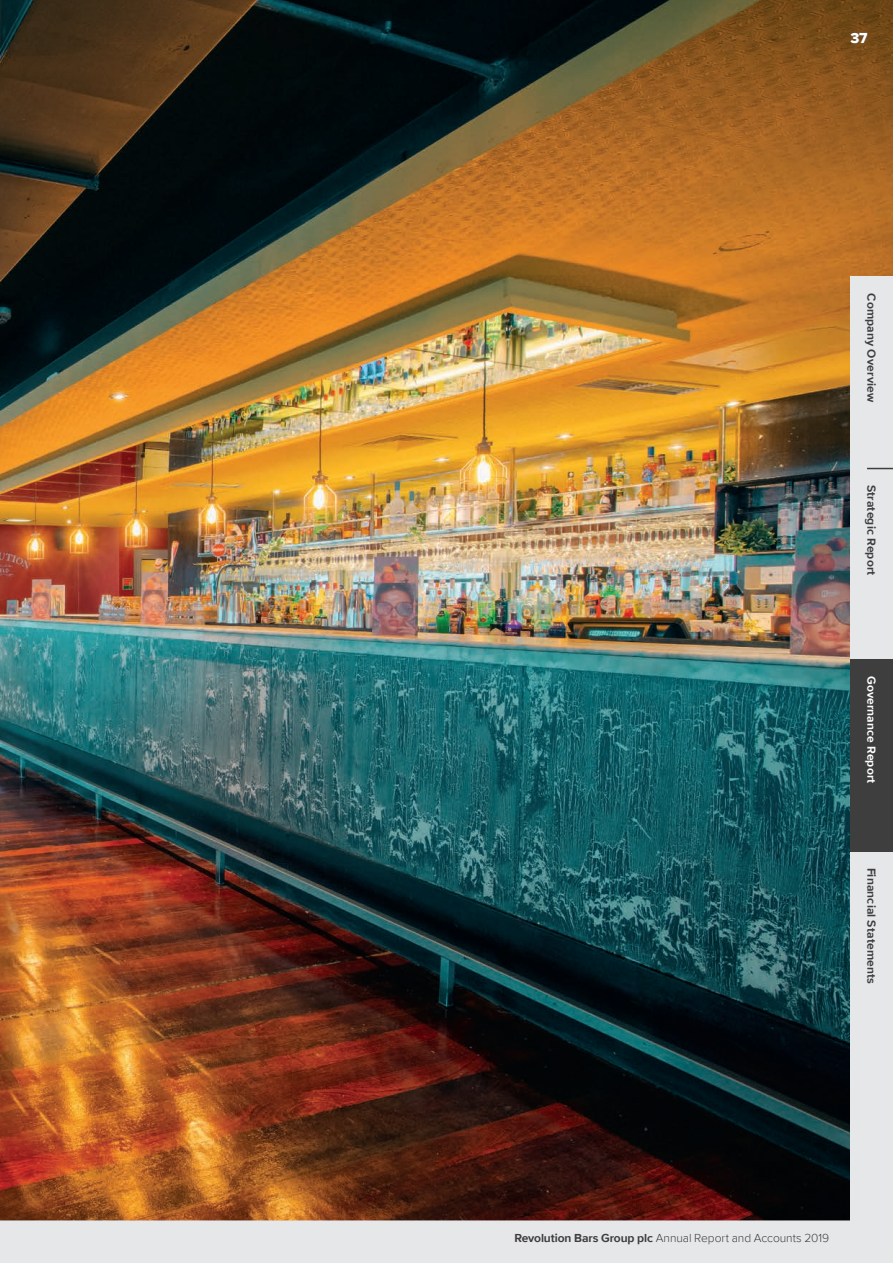
<style>
.page{position:relative;width:893px;height:1263px;background:#fff}
.page>*{position:absolute;margin:0;border:0;box-sizing:border-box;transform-origin:0 0}
.Page_Number{font:15px "Proxima Nova Extrabld";color:#fff}
.t1{font:700 12px "Proxima Nova";letter-spacing:.01em;color:#3e3e3f}
.t2{font:300 12px "Proxima Nova";letter-spacing:-.005em;color:#3e3e3f}
.t3{font:700 12px "Proxima Nova";letter-spacing:.01em;color:#fff}
.s1{font-weight:700}
</style>
<div class="page">
<img style="left:0;top:0;width:893px;height:276px">
<img style="left:0;top:276px;width:893px;height:987px">
<div style="left:850px;top:659px;width:43px;height:193px;background:#3e3e3f"></div>
<svg style="left:867px;top:468px;width:26px;height:1px"></svg>
<p class="Page_Number" style="left:850px;top:29px;width:19px">37</p>
<p class="t1" style="left:880px;top:293px;width:110px;rotate:90deg">Company Overview</p>
<p class="t1" style="left:880px;top:485px;width:92px;rotate:90deg">Strategic Report</p>
<p class="t3" style="left:880px;top:676px;width:109px;rotate:90deg">Governance Report</p>
<p class="t1" style="left:880px;top:867px;width:118px;rotate:90deg">Financial Statements</p>
<p class="t2" style="left:514px;top:1229px;width:316px"><span class="s1">Revolution Bars Group plc</span> Annual Report and Accounts 2019</p>
</div>
